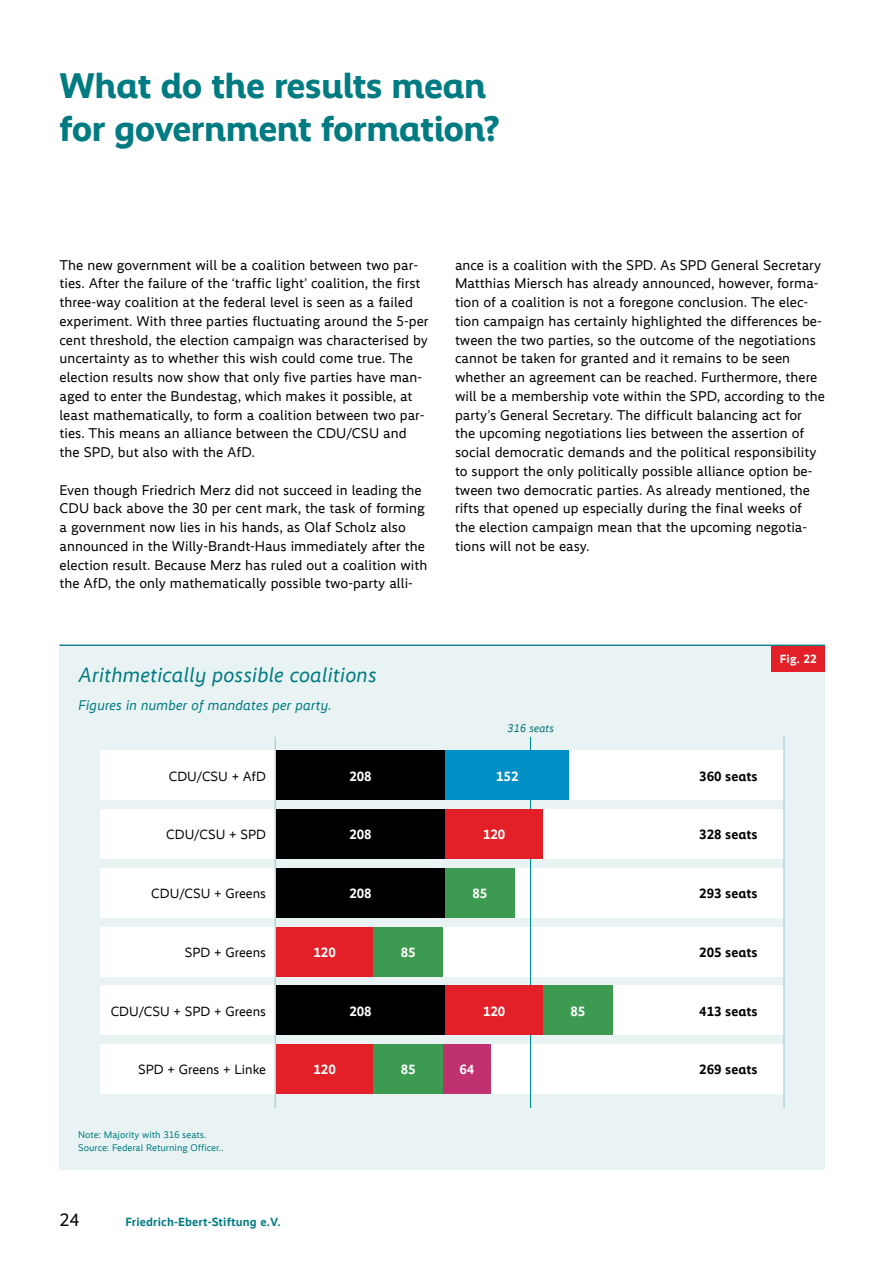
<style>
.page{position:relative;width:893px;height:1263px;background:#fff}
.page>*{position:absolute;margin:0;border:0;box-sizing:border-box;transform-origin:0 0}
.Innenseiten_Überschriften_2_1_1_H1_Bb_2-{font:36px/43.2px "Ebert Headline";letter-spacing:-.005em;color:#007b82}
.t1{font:italic 21px "Ebert";color:#006e74}
.t2{font:18px "Ebert";color:#000}
.Innenseiten_Fließtext_3_1_Fließtext_mit_{font:14.25px/18.8px "Ebert";color:#000}
.t3{font:italic 14.25px "Ebert";color:#006e74}
.t4{font:13.5px "Ebert";color:#000}
.t5{font:700 13.5px "Ebert";color:#000}
.t6{font:700 13.5px "Ebert";color:#fff}
.t7{font:700 12px "Ebert";letter-spacing:.01em;color:#007b82}
.t8{font:700 12px "Ebert";color:#fff}
.t9{font:italic 11.25px "Ebert";color:#006e74}
.t10{font:9.75px/12.8px "Ebert";color:#006e74}
</style>
<div class="page">
<div style="left:60px;top:645px;width:765px;height:525px;background:#e9f3f3"></div>
<hr style="left:60px;top:645px;width:765px;height:1px;background:#007b82">
<div style="left:771px;top:646px;width:54px;height:25px;background:#e31f27"></div>
<div style="left:100px;top:751px;width:684px;height:49px;background:#fff"></div>
<div style="left:100px;top:809px;width:684px;height:50px;background:#fff"></div>
<div style="left:100px;top:868px;width:684px;height:50px;background:#fff"></div>
<div style="left:100px;top:927px;width:684px;height:49px;background:#fff"></div>
<div style="left:100px;top:986px;width:684px;height:49px;background:#fff"></div>
<div style="left:100px;top:1044px;width:684px;height:50px;background:#fff"></div>
<hr style="left:275px;top:737px;width:1px;height:371px;background:#9fcbcf">
<hr style="left:783px;top:737px;width:2px;height:371px;background:#9fcbcf">
<hr style="left:530px;top:737px;width:1px;height:371px;background:#008e96">
<div style="left:276px;top:751px;width:169px;height:49px;background:#000"></div>
<div style="left:276px;top:809px;width:169px;height:50px;background:#000"></div>
<div style="left:276px;top:868px;width:169px;height:50px;background:#000"></div>
<div style="left:276px;top:986px;width:169px;height:49px;background:#000"></div>
<div style="left:445px;top:809px;width:98px;height:50px;background:#e31f27"></div>
<div style="left:276px;top:927px;width:98px;height:49px;background:#e31f27"></div>
<div style="left:276px;top:1044px;width:98px;height:50px;background:#e31f27"></div>
<div style="left:445px;top:986px;width:98px;height:49px;background:#e31f27"></div>
<div style="left:445px;top:751px;width:124px;height:49px;background:#0090c5"></div>
<div style="left:443px;top:1044px;width:48px;height:50px;background:#c0326f"></div>
<div style="left:445px;top:868px;width:70px;height:50px;background:#3c9b50"></div>
<div style="left:374px;top:927px;width:69px;height:49px;background:#3c9b50"></div>
<div style="left:374px;top:1044px;width:69px;height:50px;background:#3c9b50"></div>
<div style="left:543px;top:986px;width:69px;height:49px;background:#3c9b50"></div>
<h1 class="Innenseiten_Überschriften_2_1_1_H1_Bb_2-" style="left:60px;top:64px;width:441px">What do the results mean for government formation?</h1>
<p class="Innenseiten_Fließtext_3_1_Fließtext_mit_" style="left:60px;top:255px;width:371px">The new government will be a coalition between two par&shy;ties. After the failure of the ‘traffic light’ coalition, the first three-way coalition at the federal level is seen as a failed experiment. With three parties fluctuating around the 5-per cent threshold, the election campaign was characterised by uncertainty as to whether this wish could come true. The election results now show that only five parties have man&shy;aged to enter the Bundestag, which makes it possible, at least mathematically, to form a coalition between two par&shy;ties. This means an alliance between the CDU/CSU and the SPD, but also with the AfD.</p>
<p class="Innenseiten_Fließtext_3_1_Fließtext_mit_" style="left:60px;top:480px;width:369px">Even though Friedrich Merz did not succeed in leading the CDU back above the 30 per cent mark, the task of forming a government now lies in his hands, as Olaf Scholz also announced in the Willy-Brandt-Haus immediately after the election result. Because Merz has ruled out a coalition with the AfD, the only mathematically possible two-party alli-</p>
<p class="t1" style="left:78px;top:662px;width:300px">Arithmetically possible coalitions</p>
<p class="t3" style="left:78px;top:696px;width:255px">Figures in number of mandates per party.</p>
<p class="Innenseiten_Fließtext_3_1_Fließtext_mit_" style="left:455px;top:255px;width:371px">ance is a coalition with the SPD. As SPD General Secretary Matthias Miersch has already announced, however, forma&shy;tion of a coalition is not a foregone conclusion. The elec&shy;tion campaign has certainly highlighted the differences be&shy;tween the two parties, so the outcome of the negotiations cannot be taken for granted and it remains to be seen whether an agreement can be reached. Furthermore, there will be a membership vote within the SPD, according to the party’s General Secretary. The difficult balancing act for the upcoming negotiations lies between the assertion of social democratic demands and the political responsibility to support the only politically possible alliance option be&shy;tween two democratic parties. As already mentioned, the rifts that opened up especially during the final weeks of the election campaign mean that the upcoming negotia&shy;tions will not be easy.</p>
<p class="t9" style="left:507px;top:722px;width:48px">316 seats</p>
<p class="t8" style="left:780px;top:651px;width:39px">Fig. 22</p>
<p class="t4" style="left:169px;top:768px;width:99px">CDU/CSU + AfD</p>
<p class="t5" style="left:699px;top:768px;width:60px">360 seats</p>
<p class="t6" style="left:349px;top:768px;width:24px">208</p>
<p class="t6" style="left:496px;top:768px;width:24px">152</p>
<p class="t4" style="left:166px;top:827px;width:101px">CDU/CSU + SPD</p>
<p class="t6" style="left:349px;top:827px;width:24px">208</p>
<p class="t6" style="left:483px;top:827px;width:24px">120</p>
<p class="t5" style="left:699px;top:827px;width:60px">328 seats</p>
<p class="t4" style="left:151px;top:886px;width:116px">CDU/CSU + Greens</p>
<p class="t6" style="left:349px;top:886px;width:24px">208</p>
<p class="t6" style="left:472px;top:886px;width:16px">85</p>
<p class="t5" style="left:699px;top:886px;width:60px">293 seats</p>
<p class="t4" style="left:185px;top:945px;width:83px">SPD + Greens</p>
<p class="t6" style="left:313px;top:944px;width:24px">120</p>
<p class="t6" style="left:401px;top:944px;width:16px">85</p>
<p class="t5" style="left:699px;top:944px;width:60px">205 seats</p>
<p class="t4" style="left:111px;top:1003px;width:157px">CDU/CSU + SPD + Greens</p>
<p class="t6" style="left:349px;top:1003px;width:24px">208</p>
<p class="t6" style="left:483px;top:1003px;width:24px">120</p>
<p class="t6" style="left:570px;top:1003px;width:16px">85</p>
<p class="t5" style="left:699px;top:1003px;width:60px">413 seats</p>
<p class="t4" style="left:138px;top:1062px;width:129px">SPD + Greens + Linke</p>
<p class="t6" style="left:313px;top:1062px;width:24px">120</p>
<p class="t6" style="left:401px;top:1062px;width:16px">85</p>
<p class="t6" style="left:459px;top:1062px;width:16px">64</p>
<p class="t5" style="left:699px;top:1062px;width:60px">269 seats</p>
<p class="t10" style="left:78px;top:1128px;width:147px">Note: Majority with 316 seats.<br>Source: Federal Returning Officer..</p>
<p class="t2" style="left:60px;top:1209px;width:21px">24</p>
<p class="t7" style="left:125px;top:1215px;width:157px">Friedrich-Ebert-Stiftung e.V.</p>
</div>
